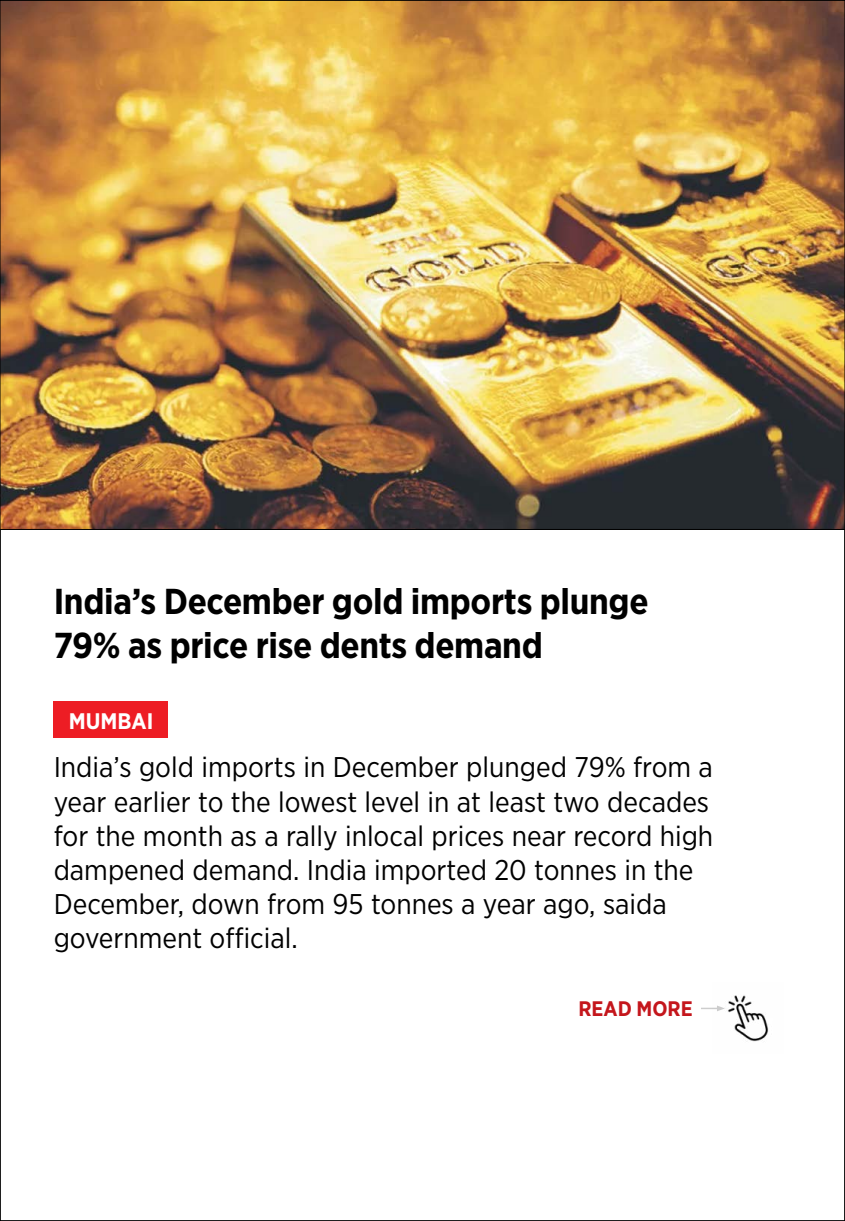
<style>
.page{position:relative;width:845px;height:1221px;background:#fff}
.page>*{position:absolute;margin:0;border:0;box-sizing:border-box;transform-origin:0 0}
.t1{font:700 36px/43.2px "Gotham Narrow";letter-spacing:-.01em;color:#000}
.t2{font:28.5px/34.2px "Gotham Narrow";color:#000}
.t3{font:700 22.5px "Gotham Narrow";color:#fff}
.t4{font:700 21px "Gotham Narrow";color:#c4161c}
</style>
<div class="page">
<img style="left:724px;top:995px;width:45px;height:47px">
<svg style="left:701px;top:1005px;width:23px;height:6px"></svg>
<img style="left:2px;top:2px;width:840px;height:526px">
<div style="left:54px;top:701px;width:114px;height:36px;background:#ed1d24"></div>
<p class="t1" style="left:54px;top:580px;width:596px">India’s December gold imports plunge<br>79% as price rise dents demand</p>
<p class="t3" style="left:69px;top:706px;width:86px">MUMBAI</p>
<p class="t2" style="left:54px;top:749px;width:660px">India’s gold imports in December plunged 79% from a year earlier to the lowest level in at least two decades for the month as a rally inlocal prices near record high dampened demand. India imported 20 tonnes in the December, down from 95 tonnes a year ago, saida government official.</p>
<p class="t4" style="left:578px;top:995px;width:116px">READ MORE</p>
</div>
